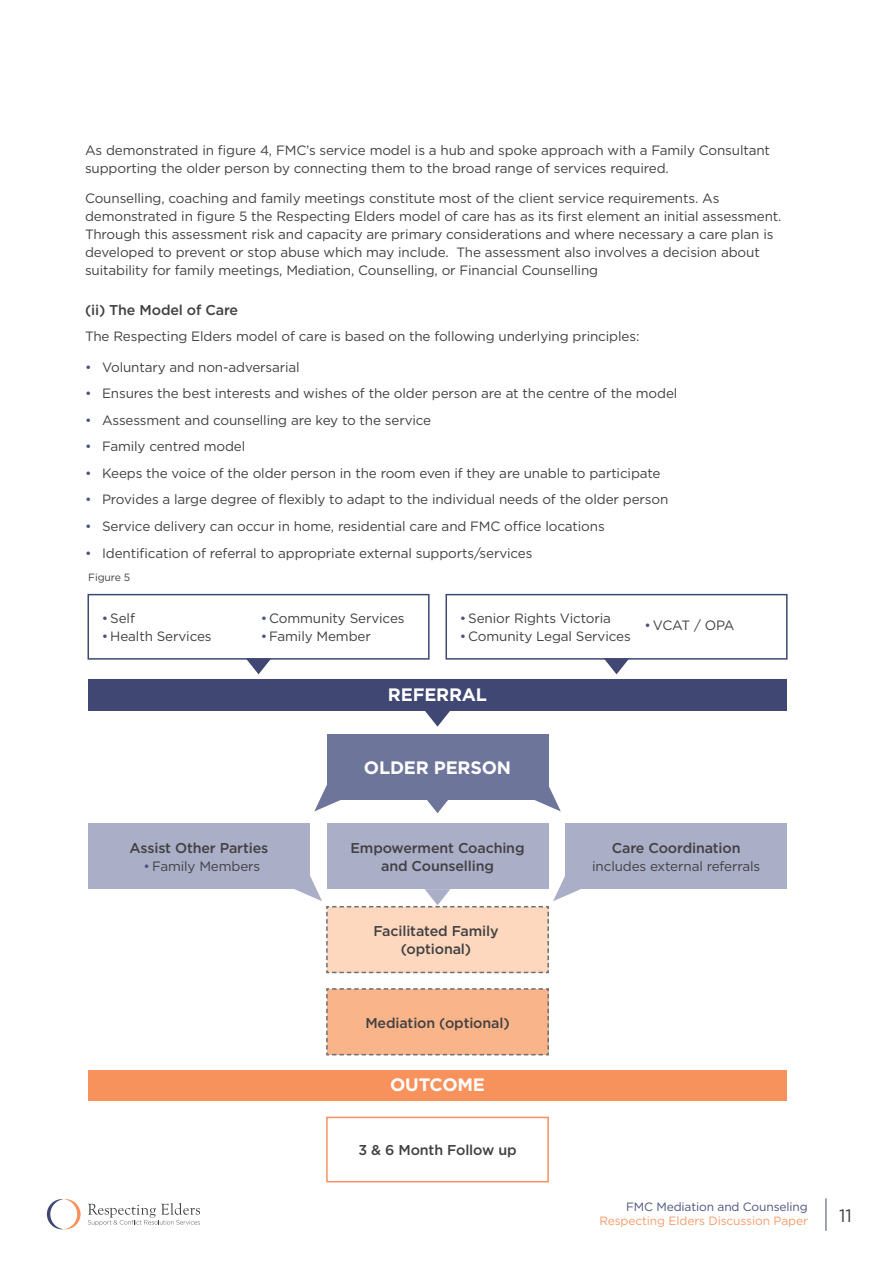
<style>
.page{position:relative;width:893px;height:1263px;background:#fff}
.page>*{position:absolute;margin:0;border:0;box-sizing:border-box;transform-origin:0 0}
.t1{font:700 18px "Gotham";letter-spacing:-.01em;color:#fff}
.t2{font:18px "Gotham";color:#414042}
.t3{font:500 14.25px/18px "Gotham";letter-spacing:-.01em;color:#414042;text-align:center}
.t4{font:13.5px/18px "Gotham";letter-spacing:-.01em;color:#414042}
.t5{font:12px "Gotham";letter-spacing:-.01em;color:#f89c69}
.t6{font:12px "Gotham";letter-spacing:-.01em;color:#4c537d}
.t7{font:10.5px "Gotham";letter-spacing:-.01em;color:#414042}
.s1{color:#4c537d}
</style>
<div class="page">
<hr style="left:826px;top:1198px;width:1px;height:33px;background:#3f4772">
<svg style="left:47px;top:1199px;width:34px;height:30px"></svg>
<svg style="left:88px;top:1203px;width:112px;height:22px"></svg>
<div style="left:88px;top:680px;width:699px;height:31px;background:#3f4772"></div>
<div style="left:88px;top:594px;width:342px;height:66px;border:2px solid #3f4772"></div>
<div style="left:445px;top:594px;width:343px;height:66px;border:2px solid #3f4772"></div>
<div style="left:327px;top:734px;width:221px;height:65px;background:#6e759a"></div>
<div style="left:88px;top:823px;width:221px;height:66px;background:#aaaec7"></div>
<div style="left:327px;top:823px;width:221px;height:66px;background:#aaaec7"></div>
<div style="left:566px;top:823px;width:221px;height:66px;background:#aaaec7"></div>
<svg style="left:326px;top:988px;width:223px;height:68px;background:#f5b38b"></svg>
<div style="left:88px;top:1070px;width:699px;height:30px;background:#f7925c"></div>
<div style="left:326px;top:1117px;width:223px;height:65px;border:2px solid #f7925c"></div>
<svg style="left:246px;top:658px;width:25px;height:16px"></svg>
<svg style="left:604px;top:658px;width:25px;height:16px"></svg>
<svg style="left:425px;top:711px;width:25px;height:16px"></svg>
<svg style="left:425px;top:799px;width:25px;height:14px"></svg>
<svg style="left:314px;top:785px;width:33px;height:26px"></svg>
<svg style="left:528px;top:779px;width:33px;height:32px"></svg>
<svg style="left:295px;top:869px;width:286px;height:105px"></svg>
<p class="t4" style="left:85px;top:141px;width:686px">As demonstrated in figure 4, FMC’s service model is a hub and spoke approach with a Family Consultant supporting the older person by connecting them to the broad range of services required.</p>
<p class="t4" style="left:85px;top:189px;width:698px">Counselling, coaching and family meetings constitute most of the client service requirements. As demonstrated in figure 5 the Respecting Elders model of care has as its first element an initial assessment.<br>Through this assessment risk and capacity are primary considerations and where necessary a care plan is developed to prevent or stop abuse which may include. The assessment also involves a decision about suitability for family meetings, Mediation, Counselling, or Financial Counselling</p>
<p class="t3" style="left:85px;top:300px;width:155px">(ii) The Model of Care</p>
<p class="t4" style="left:85px;top:327px;width:556px">The Respecting Elders model of care is based on the following underlying principles:</p>
<p class="t4" style="left:85px;top:358px;width:216px"><span class="s1">•</span> Voluntary and non-adversarial</p>
<p class="t4" style="left:85px;top:384px;width:594px"><span class="s1">•</span> Ensures the best interests and wishes of the older person are at the centre of the model</p>
<p class="t4" style="left:85px;top:411px;width:348px"><span class="s1">•</span> Assessment and counselling are key to the service</p>
<p class="t4" style="left:85px;top:437px;width:162px"><span class="s1">•</span> Family centred model</p>
<p class="t4" style="left:85px;top:464px;width:577px"><span class="s1">•</span> Keeps the voice of the older person in the room even if they are unable to participate</p>
<p class="t4" style="left:85px;top:490px;width:585px"><span class="s1">•</span> Provides a large degree of flexibly to adapt to the individual needs of the older person</p>
<p class="t4" style="left:85px;top:517px;width:521px"><span class="s1">•</span> Service delivery can occur in home, residential care and FMC office locations</p>
<p class="t4" style="left:85px;top:543px;width:449px"><span class="s1">•</span> Identification of referral to appropriate external supports/services</p>
<p class="t7" style="left:88px;top:571px;width:44px">Figure 5</p>
<p class="t4" style="left:102px;top:609px;width:35px"><span class="s1">•</span> Self</p>
<p class="t4" style="left:102px;top:627px;width:111px"><span class="s1">•</span> Health Services</p>
<p class="t4" style="left:261px;top:609px;width:145px"><span class="s1">•</span> Community Services</p>
<p class="t4" style="left:261px;top:627px;width:112px"><span class="s1">•</span> Family Member</p>
<p class="t4" style="left:460px;top:609px;width:153px"><span class="s1">•</span> Senior Rights Victoria</p>
<p class="t4" style="left:460px;top:627px;width:172px"><span class="s1">•</span> Comunity Legal Services</p>
<p class="t4" style="left:644px;top:616px;width:92px"><span class="s1">•</span> VCAT / OPA</p>
<h1 class="t1" style="left:388px;top:683px;width:101px">REFERRAL</h1>
<h1 class="t1" style="left:364px;top:755px;width:149px">OLDER PERSON</h1>
<p class="t3" style="left:129px;top:839px;width:140px">Assist Other Parties</p>
<p class="t4" style="left:144px;top:857px;width:118px"><span class="s1">•</span> Family Members</p>
<p class="t3" style="left:351px;top:839px;width:176px">Empowerment Coaching and Counselling</p>
<p class="t3" style="left:612px;top:839px;width:130px">Care Coordination</p>
<p class="t4" style="left:592px;top:857px;width:170px">includes external referrals</p>
<p class="t3" style="left:373px;top:922px;width:127px">Facilitated Family (optional)</p>
<p class="t3" style="left:365px;top:1013px;width:146px">Mediation (optional)</p>
<h1 class="t1" style="left:390px;top:1072px;width:96px">OUTCOME</h1>
<p class="t3" style="left:358px;top:1141px;width:160px">3 &amp; 6 Month Follow up</p>
<p class="t6" style="left:626px;top:1199px;width:183px">FMC Mediation and Counseling</p>
<p class="t5" style="left:599px;top:1213px;width:210px">Respecting Elders Discussion Paper</p>
<h1 class="t2" style="left:839px;top:1204px;width:14px">11</h1>
</div>
